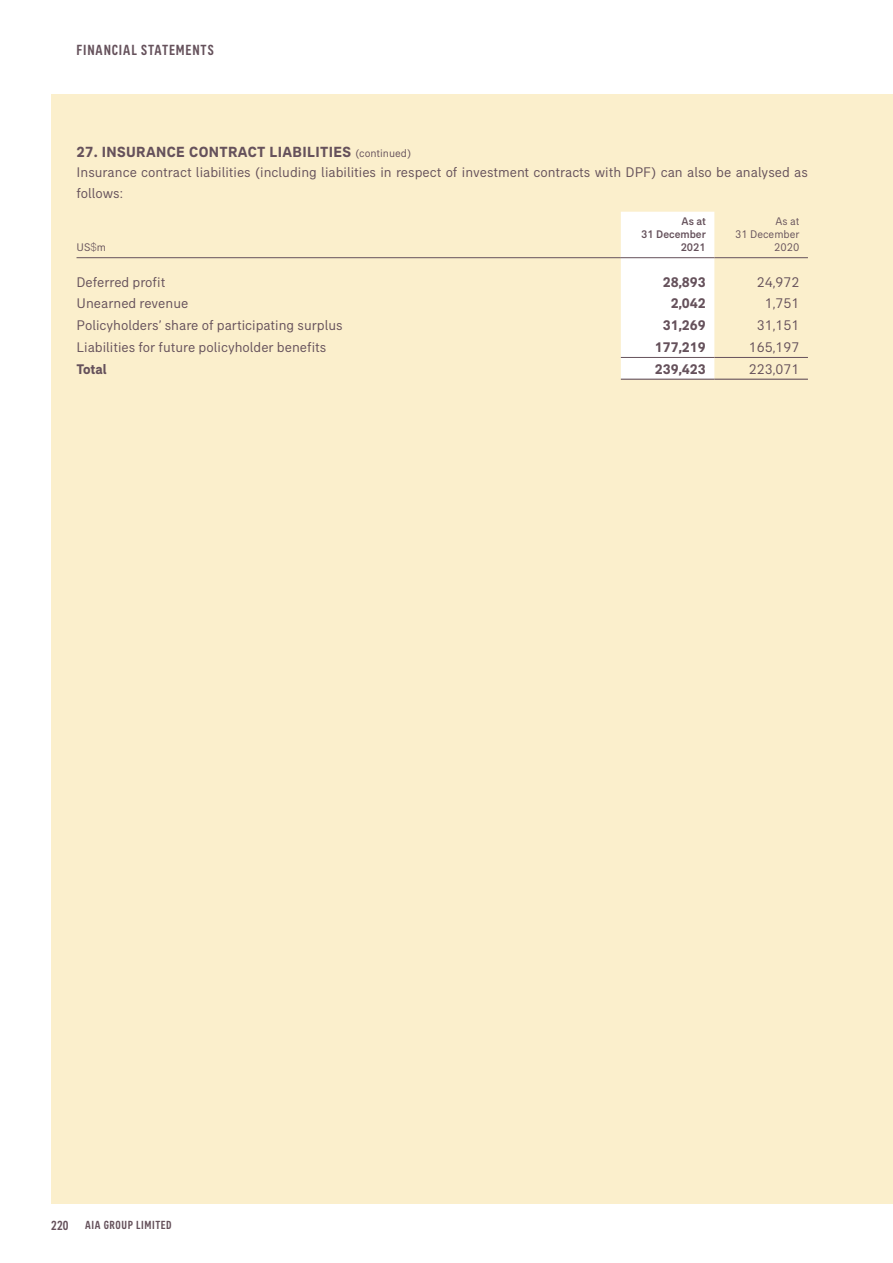
<style>
.page{position:relative;width:893px;height:1263px;background:#fff}
.page>*{position:absolute;margin:0;border:0;box-sizing:border-box;transform-origin:0 0}
.t1{font:700 15px "AIA Everest";letter-spacing:.025em;color:#65515b}
.t2{font:500 condensed 15px "AIA Everest";letter-spacing:.055em;color:#65515b}
.t3{font:14.25px/20.2px "AIA Everest";color:#65515b}
.t4{font:700 14.25px "AIA Everest";color:#65515b}
.t5{font:500 condensed 13.5px "AIA Everest";color:#65515b}
.t6{font:500 condensed 12px "AIA Everest";letter-spacing:.05em;color:#65515b}
.t7{font:11.25px/12.8px "AIA Everest";color:#65515b;text-align:right}
.t8{font:500 11.25px/12.8px "AIA Everest";color:#65515b;text-align:right}
.s1{font-weight:400;font-size:11.25px}
.s2{font-family:"Akkurat Light Pro"}
</style>
<div class="page">
<div style="left:51px;top:94px;width:842px;height:1109px;background:#fbefcc"></div>
<div style="left:621px;top:212px;width:93px;height:167px;background:#fff"></div>
<hr style="left:77px;top:257px;width:544px;height:1px;background:#65515b">
<hr style="left:621px;top:257px;width:93px;height:1px;background:#65515b">
<hr style="left:714px;top:257px;width:94px;height:1px;background:#65515b">
<hr style="left:621px;top:357px;width:93px;height:1px;background:#65515b">
<hr style="left:714px;top:357px;width:94px;height:1px;background:#65515b">
<hr style="left:621px;top:379px;width:93px;height:1px;background:#65515b">
<hr style="left:714px;top:379px;width:94px;height:1px;background:#65515b">
<p class="t2" style="left:77px;top:42px;width:139px">FINANCIAL STATEMENTS</p>
<p class="t1" style="left:77px;top:143px;width:336px">27. INSURANCE CONTRACT LIABILITIES <span class="s1">(continued)</span></p>
<p class="t3" style="left:77px;top:162px;width:733px">Insurance contract liabilities (including liabilities in respect of investment contracts with DPF) can also be analysed as follows:</p>
<p class="t7" style="left:77px;top:241px;width:31px">US<span class="s2">$</span>m</p>
<p class="t8" style="left:641px;top:215px;width:66px">As at<br>31 December<br>2021</p>
<p class="t7" style="left:735px;top:215px;width:66px">As at<br>31 December<br>2020</p>
<p class="t3" style="left:77px;top:271px;width:90px">Deferred profit</p>
<p class="t4" style="left:663px;top:273px;width:45px">28,893</p>
<p class="t3" style="left:757px;top:271px;width:44px">24,972</p>
<p class="t3" style="left:77px;top:293px;width:113px">Unearned revenue</p>
<p class="t4" style="left:671px;top:295px;width:37px">2,042</p>
<p class="t3" style="left:765px;top:293px;width:36px">1,751</p>
<p class="t3" style="left:77px;top:315px;width:268px">Policyholders’ share of participating surplus</p>
<p class="t4" style="left:663px;top:317px;width:45px">31,269</p>
<p class="t3" style="left:757px;top:315px;width:44px">31,151</p>
<p class="t3" style="left:77px;top:337px;width:251px">Liabilities for future policyholder benefits</p>
<p class="t4" style="left:655px;top:339px;width:53px">177,219</p>
<p class="t3" style="left:749px;top:337px;width:52px">165,197</p>
<p class="t4" style="left:77px;top:360px;width:32px">Total</p>
<p class="t4" style="left:655px;top:360px;width:53px">239,423</p>
<p class="t3" style="left:749px;top:358px;width:52px">223,071</p>
<p class="t5" style="left:51px;top:1217px;width:19px">220</p>
<p class="t6" style="left:85px;top:1218px;width:88px">AIA GROUP LIMITED</p>
</div>
